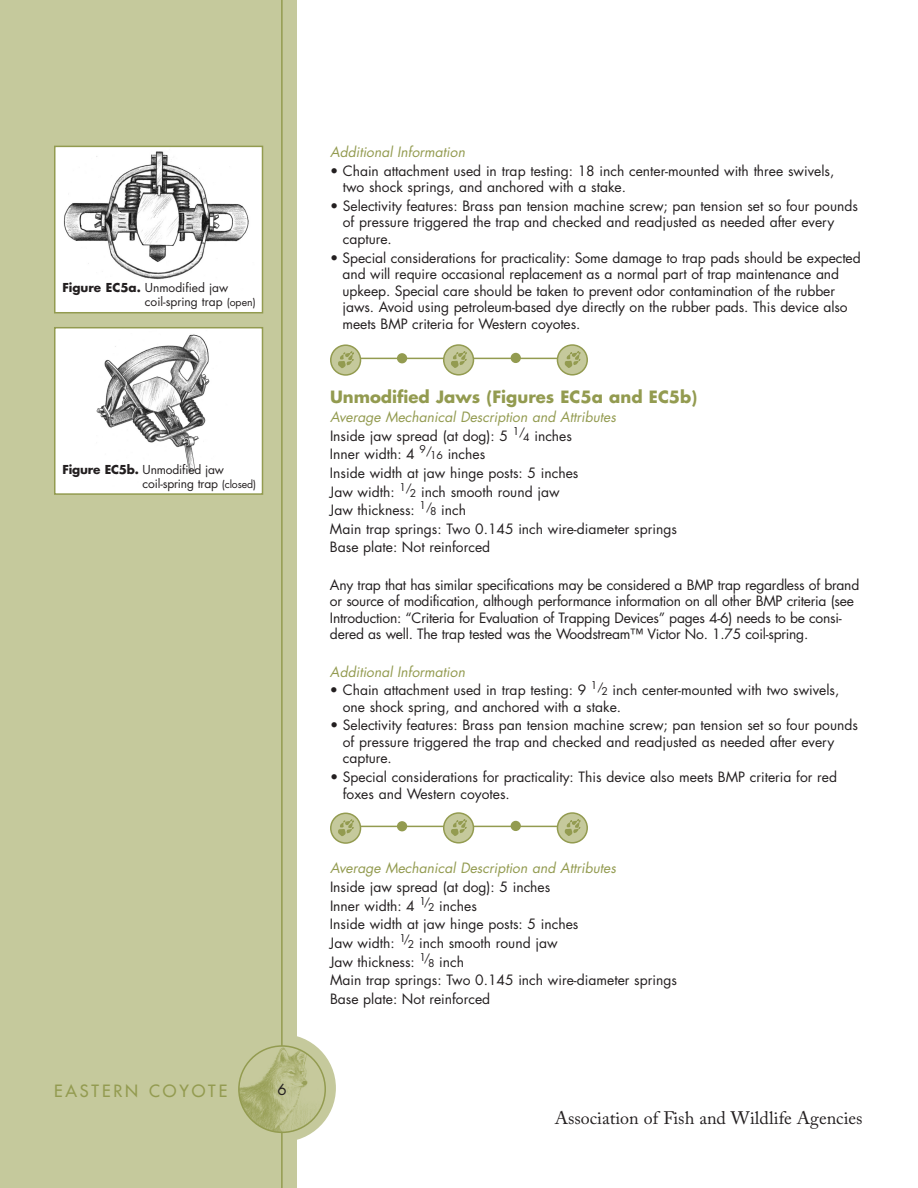
<style>
.page{position:relative;width:918px;height:1188px;background:#fff}
.page>*{position:absolute;margin:0;border:0;box-sizing:border-box;transform-origin:0 0}
.t1{font:18px "Adobe Caslon Pro";color:#231f20}
.t2{font:700 16.5px "Futura Std";color:#939b50}
.t3{font:500 16.5px "Futura Std";letter-spacing:.175em;color:#939b50}
.t4{font:15px "Futura Std";color:#231f20}
.t5{font:13.8px/18.6px "Futura Std";color:#231f20}
.t6{font:13.8px/16.5px "Futura Std";letter-spacing:-.02em;color:#231f20}
.t7{font:italic 13.8px "Futura Std";color:#939b50}
.t8{font:12px/13.5px "Futura Std";letter-spacing:-.005em;color:#231f20}
.s1{font-weight:700}
.s2{font-size:10.5px}
.s3{font-style:italic;color:#939b50}
</style>
<div class="page">
<div style="left:0;top:0;width:297px;height:1188px;background:#c5c99c"></div>
<div style="left:228px;top:1034px;width:108px;height:108px;background:#c5c99c;border-radius:50%"></div>
<hr style="left:281px;top:0;width:2px;height:1188px;background:#939b50">
<svg style="left:238px;top:1045px;width:88px;height:88px"></svg>
<div style="left:55px;top:146px;width:207px;height:167px;background:#fff"></div>
<img style="left:64px;top:151px;width:185px;height:129px">
<div style="left:54px;top:146px;width:209px;height:167px;border:2px solid #939b50"></div>
<div style="left:55px;top:328px;width:207px;height:166px;background:#fff"></div>
<img style="left:96px;top:334px;width:114px;height:138px">
<div style="left:54px;top:327px;width:209px;height:168px;border:2px solid #939b50"></div>
<hr style="left:350px;top:358px;width:229px;height:1px;background:#939b50">
<svg style="left:330px;top:344px;width:31px;height:32px"></svg>
<svg style="left:557px;top:344px;width:31px;height:32px"></svg>
<svg style="left:443px;top:344px;width:31px;height:32px"></svg>
<svg style="left:397px;top:353px;width:10px;height:10px"></svg>
<svg style="left:511px;top:353px;width:10px;height:10px"></svg>
<hr style="left:350px;top:826px;width:229px;height:1px;background:#939b50">
<svg style="left:330px;top:813px;width:31px;height:31px"></svg>
<svg style="left:557px;top:812px;width:31px;height:32px"></svg>
<svg style="left:443px;top:812px;width:31px;height:32px"></svg>
<svg style="left:397px;top:821px;width:10px;height:10px"></svg>
<svg style="left:511px;top:821px;width:10px;height:10px"></svg>
<p class="t8" style="left:145px;top:282px;width:112px;text-indent:-83px"><span class="s1">Figure EC5a.</span> Unmodified jaw coil-spring trap <span class="s2">(open)</span></p>
<p class="t8" style="left:143px;top:464px;width:115px;text-indent:-80px"><span class="s1">Figure EC5b.</span> Unmodified jaw coil-spring trap <span class="s2">(closed)</span></p>
<p class="t3" style="left:54px;top:1083px;width:175px">EASTERN COYOTE</p>
<p class="t4" style="left:277px;top:1082px;width:11px">6</p>
<p class="t7" style="left:330px;top:146px;width:137px">Additional Information</p>
<p class="t5" style="left:343px;top:163px;width:493px;line-height:16.5px;text-indent:-13px">• Chain attachment used in trap testing: 18 inch center-mounted with three swivels, two shock springs, and anchored with a stake.</p>
<p class="t5" style="left:343px;top:199px;width:517px;line-height:16.5px;text-indent:-13px">• Selectivity features: Brass pan tension machine screw; pan tension set so four pounds of pressure triggered the trap and checked and readjusted as needed after every capture.</p>
<p class="t5" style="left:343px;top:250px;width:520px;line-height:16.5px;text-indent:-13px">• Special considerations for practicality: Some damage to trap pads should be expected and will require occasional replacement as a normal part of trap maintenance and upkeep. Special care should be taken to prevent odor contamination of the rubber jaws. Avoid using petroleum-based dye directly on the rubber pads. This device also meets BMP criteria for Western coyotes.</p>
<p class="t2" style="left:330px;top:389px;width:369px">Unmodified Jaws (Figures EC5a and EC5b)</p>
<p class="t5" style="left:330px;top:408px;width:348px"><span class="s3">Average Mechanical Description and Attributes<br></span>Inside jaw spread (at dog): 5 <sup>1/</sup><span class="s2">4</span> inches<br>Inner width: 4 <sup>9/</sup><span class="s2">16</span> inches<br>Inside width at jaw hinge posts: 5 inches<br>Jaw width: <sup>1/</sup><span class="s2">2</span> inch smooth round jaw<br>Jaw thickness: <sup>1/</sup><span class="s2">8</span> inch<br>Main trap springs: Two 0.145 inch wire-diameter springs Base plate: Not reinforced</p>
<p class="t6" style="left:330px;top:577px;width:531px">Any trap that has similar specifications may be considered a BMP trap regardless of brand or source of modification, although performance information on all other BMP criteria (see Introduction: “Criteria for Evaluation of Trapping Devices” pages 4-6) needs to be consi&shy;dered as well. The trap tested was the Woodstream™ Victor No. 1.75 coil-spring.</p>
<p class="t7" style="left:330px;top:665px;width:137px">Additional Information</p>
<p class="t5" style="left:343px;top:683px;width:498px;line-height:16.5px;text-indent:-13px">• Chain attachment used in trap testing: 9 <sup>1/</sup><span class="s2">2</span> inch center-mounted with two swivels, one shock spring, and anchored with a stake.</p>
<p class="t5" style="left:343px;top:718px;width:517px;line-height:16.5px;text-indent:-13px">• Selectivity features: Brass pan tension machine screw; pan tension set so four pounds of pressure triggered the trap and checked and readjusted as needed after every capture.</p>
<p class="t5" style="left:343px;top:770px;width:496px;line-height:16.5px;text-indent:-13px">• Special considerations for practicality: This device also meets BMP criteria for red foxes and Western coyotes.</p>
<p class="t7" style="left:330px;top:862px;width:287px">Average Mechanical Description and Attributes</p>
<p class="t5" style="left:330px;top:878px;width:348px">Inside jaw spread (at dog): 5 inches<br>Inner width: 4 <sup>1/</sup><span class="s2">2</span> inches<br>Inside width at jaw hinge posts: 5 inches<br>Jaw width: <sup>1/</sup><span class="s2">2</span> inch smooth round jaw<br>Jaw thickness: <sup>1/</sup><span class="s2">8</span> inch<br>Main trap springs: Two 0.145 inch wire-diameter springs Base plate: Not reinforced</p>
<h1 class="t1" style="left:555px;top:1111px;width:309px">Association of Fish and Wildlife Agencies</h1>
</div>
